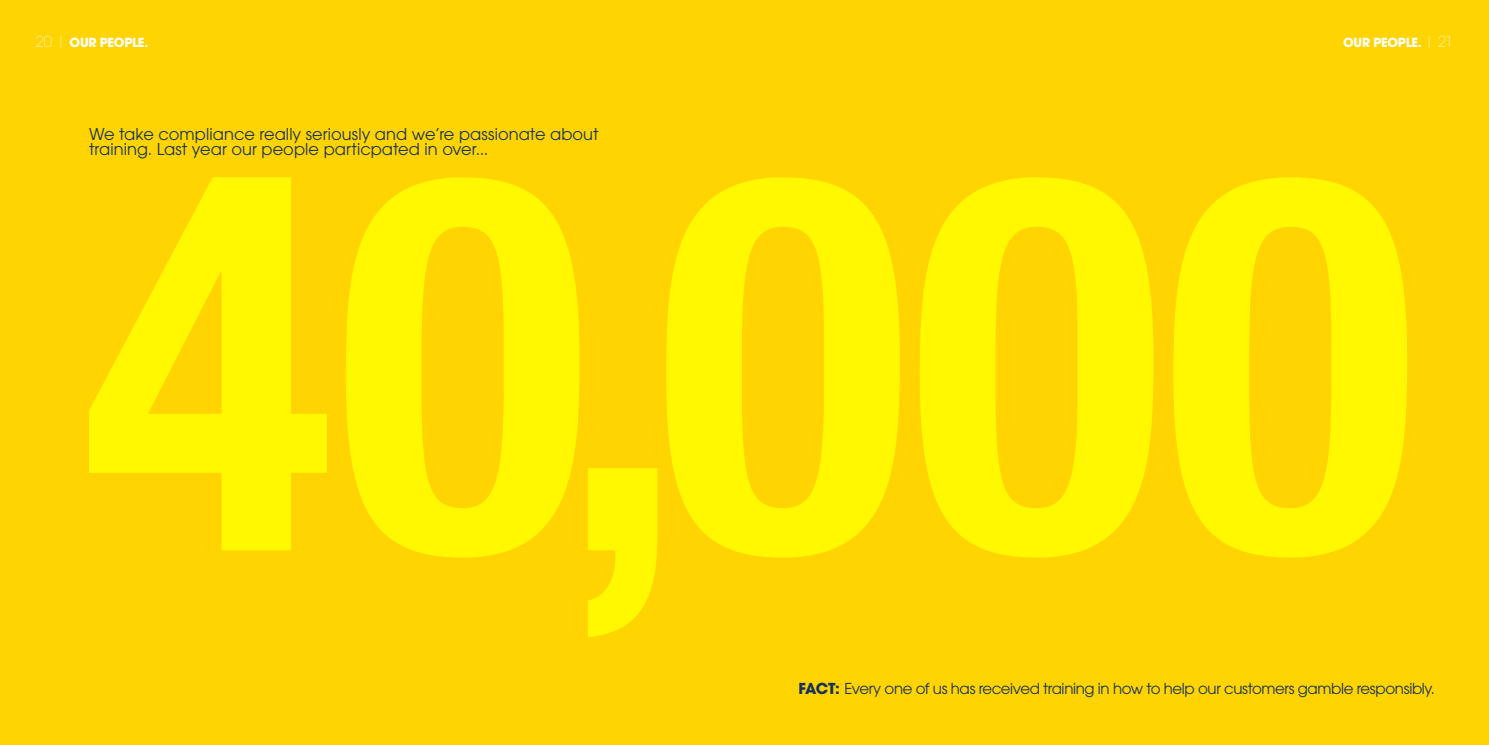
<style>
.page{position:relative;width:1489px;height:745px;background:#fff}
.page>*{position:absolute;margin:0;border:0;box-sizing:border-box;transform-origin:0 0}
.t1{font:16.25px/15px "ITC Avant Garde Std";letter-spacing:.005em;color:#16325c}
.t2{font:15px "ITC Avant Garde Std";letter-spacing:-.025em;color:#16325c}
.t3{font:700 15px "ITC Avant Garde Std";color:#16325c}
.t4{font:700 12.5px "ITC Avant Garde Std";letter-spacing:-.02em;color:#fff}
.s1{font-weight:200;font-size:15px}
.s2{font-weight:700}
</style>
<div class="page">
<div style="left:0;top:0;width:826px;height:744px;background:#ffd400"></div>
<svg style="left:89px;top:177px;width:602px;height:459px"></svg>
<div style="left:691px;top:0;width:797px;height:744px;background:#ffd400"></div>
<svg style="left:691px;top:177px;width:715px;height:381px;fill:#fff800"></svg>
<p class="t4" style="left:35px;top:34px;width:114px"><span class="s1">20 |</span> OUR PEOPLE.</p>
<p class="t1" style="left:89px;top:126px;width:511px">We take compliance really seriously and we’re passionate about training. Last year our people particpated in over...</p>
<p class="t4" style="left:1342px;top:34px;width:112px">OUR PEOPLE. <span class="s1">| 21</span></p>
<p class="t3" style="left:798px;top:677px;width:11px">FACT</p>
<p class="t2" style="left:835px;top:678px;width:601px"><span class="s2">:</span> Every one of us has received training in how to help our customers gamble responsibly.</p>
</div>
